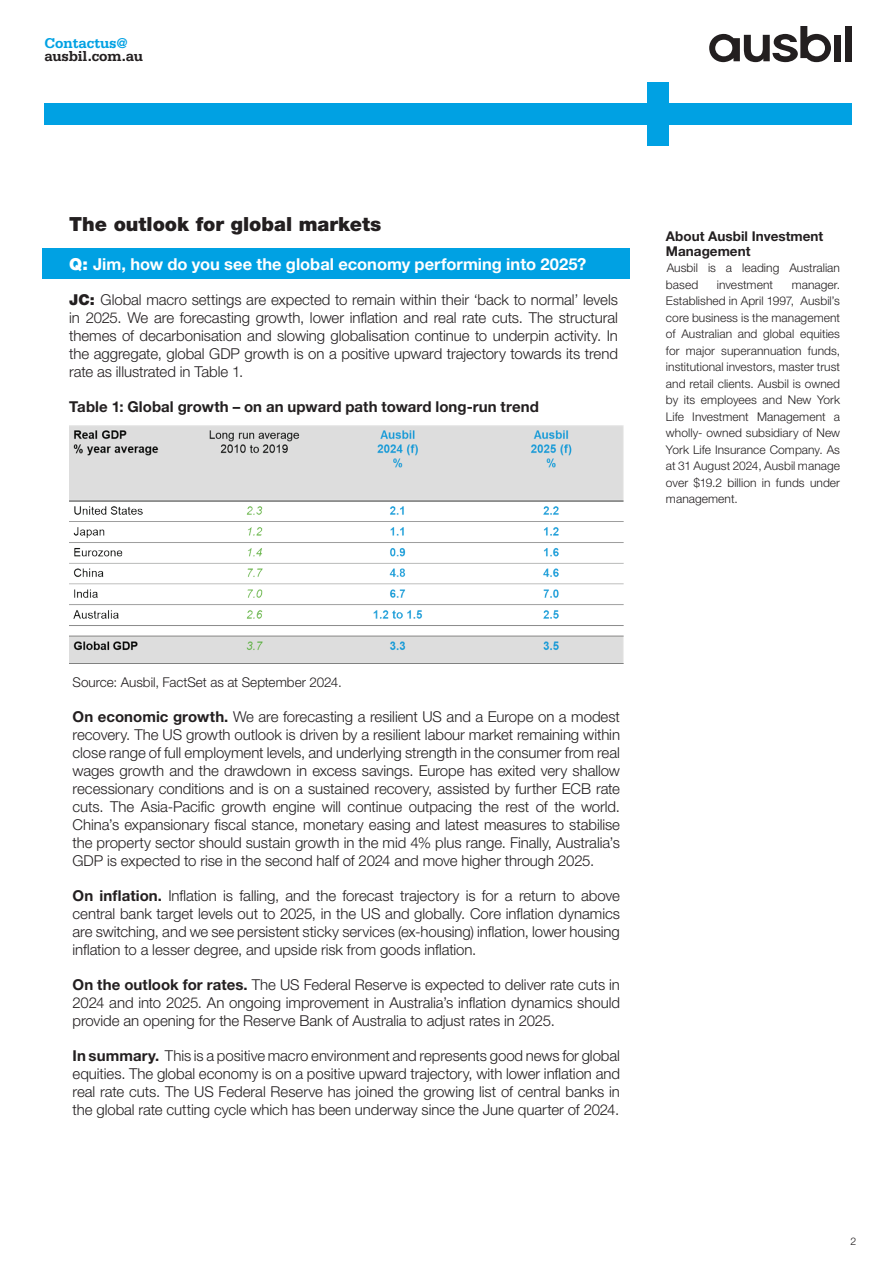
<style>
.page{position:relative;width:893px;height:1263px;background:#fff}
.page>*{position:absolute;margin:0;border:0;box-sizing:border-box;transform-origin:0 0}
.t1{font:900 19.5px "Helvetica Neue LT Std";color:#231f20}
.t2{font:700 16.5px "Helvetica Neue LT Std";color:#fff}
.t3{font:300 15px/18px "Helvetica Neue LT Std";letter-spacing:-.005em;color:#231f20;text-align:justify}
.t4{font:700 15px "Helvetica Neue LT Std";letter-spacing:.005em;color:#231f20}
.t5{font:700 15px "Serifa Std";letter-spacing:-.01em;color:#231f20}
.t6{font:700 15px "Serifa Std";letter-spacing:-.005em;color:#00a1e3}
.t7{font:300 13.5px "Helvetica Neue LT Std";color:#231f20}
.t8{font:700 13.5px/15px "Helvetica Neue LT Std";color:#231f20}
.t9{font:300 12px/16.5px "Helvetica Neue LT Std";letter-spacing:.005em;color:#231f20}
.t10{font:300 10.5px "Helvetica Neue LT Std";color:#231f20}
.s1{font-weight:900}
.s2{font-weight:700}
</style>
<div class="page">
<div style="left:43px;top:248px;width:587px;height:31px;background:#00a1e3"></div>
<svg style="left:709px;top:26px;width:122px;height:36px"></svg>
<div style="left:834px;top:35px;width:7px;height:26px;background:#231f20"></div>
<div style="left:845px;top:26px;width:7px;height:35px;background:#231f20"></div>
<div style="left:44px;top:104px;width:808px;height:21px;background:#00a1e3"></div>
<div style="left:647px;top:83px;width:22px;height:63px;background:#00a1e3"></div>
<img style="left:70px;top:425px;width:553px;height:238px">
<p class="t6" style="left:44px;top:34px;width:85px">Contactus@</p>
<p class="t5" style="left:44px;top:48px;width:100px">ausbil.com.au</p>
<h1 class="t1" style="left:69px;top:212px;width:314px">The outlook for global markets</h1>
<p class="t2" style="left:69px;top:254px;width:519px"><span class="s1">Q:</span> Jim, how do you see the global economy performing into 2025?</p>
<p class="t3" style="left:69px;top:290px;width:550px"><span class="s1">JC:</span> Global macro settings are expected to remain within their ‘back to normal’ levels in 2025. We are forecasting growth, lower inflation and real rate cuts. The structural themes of decarbonisation and slowing globalisation continue to underpin activity. In the aggregate, global GDP growth is on a positive upward trajectory towards its trend rate as illustrated in Table 1.</p>
<p class="t4" style="left:69px;top:397px;width:471px">Table 1: Global growth – on an upward path toward long-run trend</p>
<p class="t8" style="left:666px;top:228px;width:159px">About Ausbil Investment<br>Management</p>
<p class="t9" style="left:666px;top:259px;width:176px">Ausbil is a leading Australian based</p>
<p class="t9" style="left:717px;top:276px;width:58px">investment</p>
<p class="t9" style="left:666px;top:276px;width:176px;text-align:justify;text-indent:126px">manager.<br>Established in April 1997, Ausbil’s core business is the management of Australian and global equities for major superannuation funds, institutional investors, master trust and retail clients. Ausbil is owned by its employees and New York Life Investment Management a wholly- owned subsidiary of New York Life Insurance Company. As at 31 August 2024, Ausbil manage over $19.2 billion in funds under management.</p>
<p class="t7" style="left:73px;top:674px;width:271px">Source: Ausbil, FactSet as at September 2024.</p>
<p class="t3" style="left:73px;top:707px;width:549px"><span class="s2">On economic growth.</span> We are forecasting a resilient US and a Europe on a modest recovery. The US growth outlook is driven by a resilient labour market remaining within close range of full employment levels, and underlying strength in the consumer from real wages growth and the drawdown in excess savings. Europe has exited very shallow recessionary conditions and is on a sustained recovery, assisted by further ECB rate cuts. The Asia-Pacific growth engine will continue outpacing the rest of the world.<br>China’s expansionary fiscal stance, monetary easing and latest measures to stabilise the property sector should sustain growth in the mid 4% plus range. Finally, Australia’s GDP is expected to rise in the second half of 2024 and move higher through 2025.</p>
<p class="t3" style="left:73px;top:886px;width:549px"><span class="s2">On inflation.</span> Inflation is falling, and the forecast trajectory is for a return to above central bank target levels out to 2025, in the US and globally. Core inflation dynamics are switching, and we see persistent sticky services (ex-housing) inflation, lower housing inflation to a lesser degree, and upside risk from goods inflation.</p>
<p class="t3" style="left:73px;top:975px;width:549px"><span class="s2">On the outlook for rates.</span> The US Federal Reserve is expected to deliver rate cuts in 2024 and into 2025. An ongoing improvement in Australia’s inflation dynamics should provide an opening for the Reserve Bank of Australia to adjust rates in 2025.</p>
<p class="t3" style="left:73px;top:1046px;width:549px"><span class="s2">In summary.</span> This is a positive macro environment and represents good news for global equities. The global economy is on a positive upward trajectory, with lower inflation and real rate cuts. The US Federal Reserve has joined the growing list of central banks in the global rate cutting cycle which has been underway since the June quarter of 2024.</p>
<p class="t10" style="left:851px;top:1235px;width:7px">2</p>
</div>
